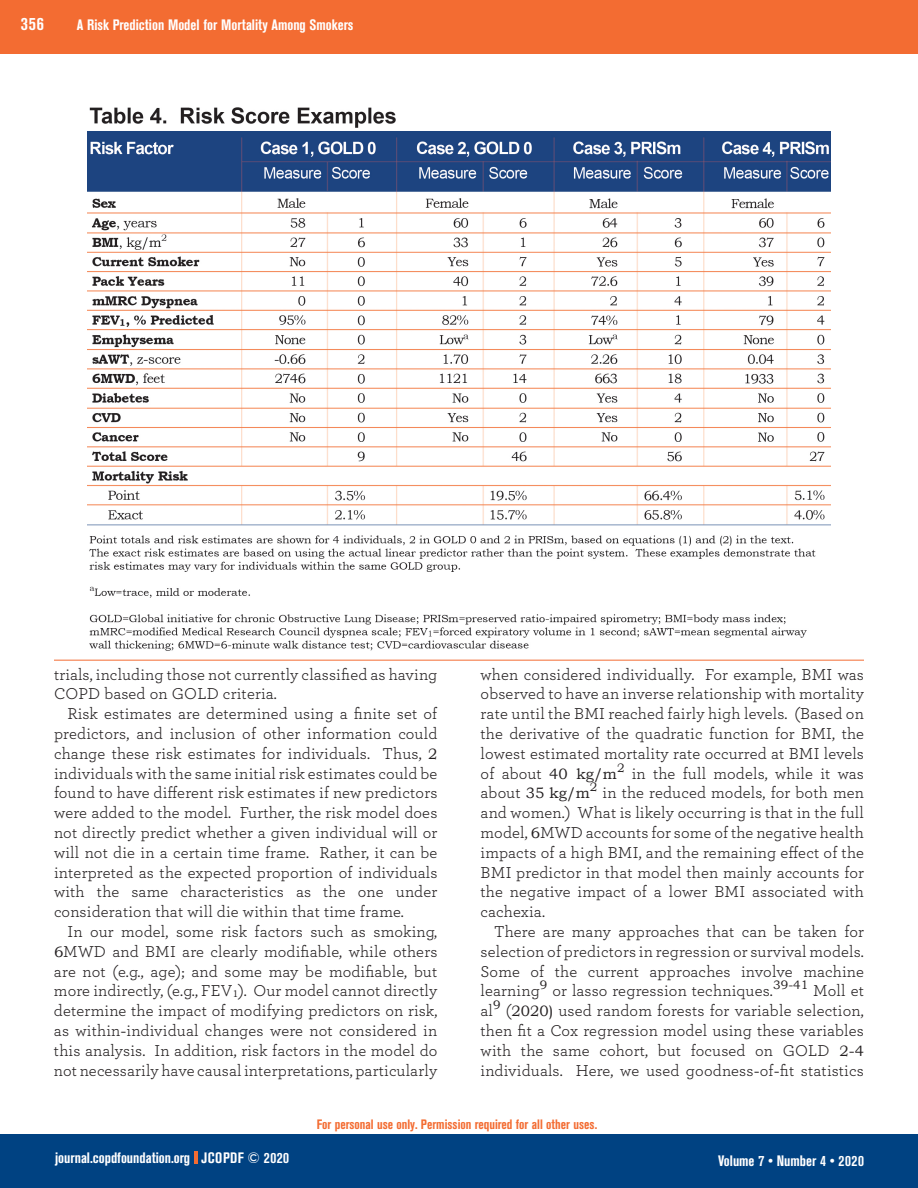
<style>
.page{position:relative;width:918px;height:1188px;background:#fff}
.page>*{position:absolute;margin:0;border:0;box-sizing:border-box;transform-origin:0 0}
.t1{font:700 condensed 18px "Akzidenz Grotesk BE";color:#fff}
.t2{font:16.5px/19.8px "Breathe";letter-spacing:.01em;color:#231f20;text-align:justify}
.t3{font:700 condensed 15px "Akzidenz Grotesk BE";color:#fff}
.t4{font:700 condensed 13.5px "Akzidenz Grotesk BE";color:#f36c32}
.s1{font-family:"Bookman Old Style";font-size:15px}
.s2{font-family:"Bookman Old Style";font-size:9.6px}
</style>
<div class="page">
<div style="left:0;top:1134px;width:918px;height:54px;background:#004282"></div>
<div style="left:0;top:0;width:918px;height:54px;background:#f36c32"></div>
<svg style="left:194px;top:1152px;width:3px;height:12px"></svg>
<img style="left:87px;top:107px;width:744px;height:544px">
<hr style="left:54px;top:660px;width:810px;height:1px;background:#f36c32">
<p class="t1" style="left:21px;top:13px;width:25px">356</p>
<p class="t3" style="left:77px;top:16px;width:278px">A Risk Prediction Model for Mortality Among Smokers</p>
<p class="t2" style="left:54px;top:663px;width:385px">trials, including those not currently classified as having<br>COPD based on GOLD criteria.</p>
<p class="t2" style="left:54px;top:703px;width:385px;text-indent:13px">Risk estimates are determined using a finite set of predictors, and inclusion of other information could change these risk estimates for individuals. Thus, <span class="s1">2 </span>individuals with the same initial risk estimates could be found to have different risk estimates if new predictors were added to the model. Further, the risk model does not directly predict whether a given individual will or will not die in a certain time frame. Rather, it can be interpreted as the expected proportion of individuals with the same characteristics as the one under consideration that will die within that time frame.</p>
<p class="t2" style="left:54px;top:921px;width:385px;text-indent:14px">In our model, some risk factors such as smoking, <span class="s1">6</span>MWD and BMI are clearly modifiable, while others are not (e.g., age); and some may be modifiable, but more indirectly, (e.g., FEV<span class="s2">1</span>). Our model cannot directly determine the impact of modifying predictors on risk, as within<span class="s1">-</span>individual changes were not considered in this analysis. In addition, risk factors in the model do not necessarily have causal interpretations, particularly</p>
<p class="t2" style="left:481px;top:663px;width:385px">when considered individually. For example, BMI was observed to have an inverse relationship with mortality rate until the BMI reached fairly high levels. (Based on the derivative of the quadratic function for BMI, the lowest estimated mortality rate occurred at BMI levels of about <span class="s1">40 kg/m</span><sup>2</sup> in the full models, while it was about <span class="s1">35 kg/m</span><sup>2</sup> in the reduced models, for both men and women.) What is likely occurring is that in the full model, <span class="s1">6</span>MWD accounts for some of the negative health impacts of a high BMI, and the remaining effect of the BMI predictor in that model then mainly accounts for the negative impact of a lower BMI associated with cachexia.</p>
<p class="t2" style="left:481px;top:921px;width:385px;text-indent:14px">There are many approaches that can be taken for selection of predictors in regression or survival models.<br>Some of the current approaches involve machine learning<sup>9</sup> or lasso regression techniques.<sup>39-41</sup> Moll et al<sup>9</sup> (<span class="s1">2020)</span> used random forests for variable selection, then fit a Cox regression model using these variables with the same cohort, but focused on GOLD <span class="s1">2-4 </span>individuals. Here, we used goodness<span class="s1">-</span>of<span class="s1">-</span>fit statistics</p>
<p class="t4" style="left:317px;top:1117px;width:282px">For personal use only. Permission required for all other uses.</p>
<p class="t3" style="left:55px;top:1149px;width:236px">journal.copdfoundation.org JCOPDF © 2020</p>
<p class="t3" style="left:718px;top:1152px;width:147px">Volume 7 • Number 4 • 2020</p>
</div>
